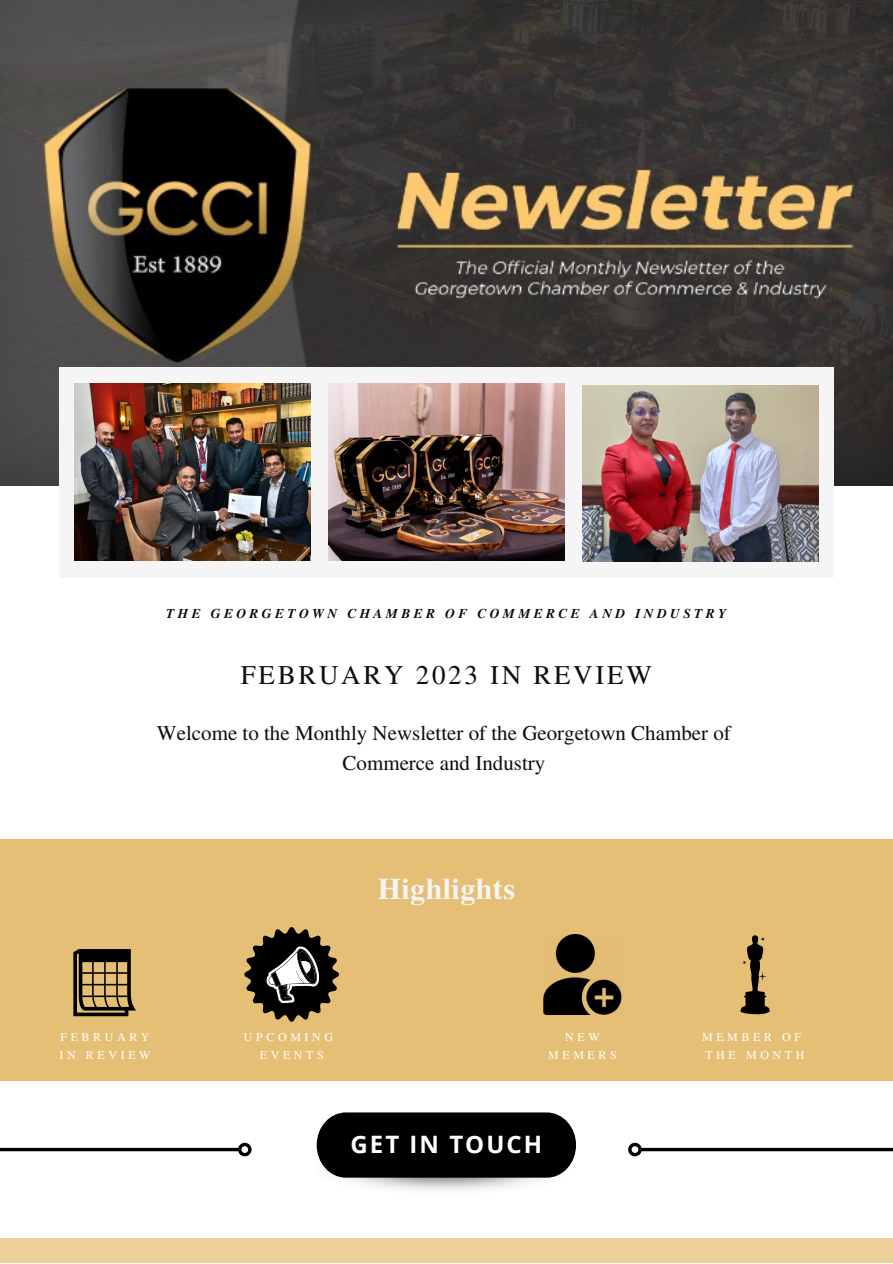
<style>
.page{position:relative;width:893px;height:1264px;background:#fff}
.page>*{position:absolute;margin:0;border:0;box-sizing:border-box;transform-origin:0 0}
.t1{font:700 30px "Te X Gyre Termes";letter-spacing:.015em;color:#f5f5f5}
.t2{font:27px "Te X Gyre Termes";letter-spacing:.1em;color:#0e0e0e}
.t3{font:700 24px "Open Sans";letter-spacing:.085em;color:#fff}
.t4{font:21px/30.3px "Te X Gyre Termes";color:#0e0e0e;text-align:center}
.t5{font:italic 700 13.5px "Te X Gyre Termes";letter-spacing:.25em;color:#0e0e0e}
.t6{font:12px/18px "Te X Gyre Termes";letter-spacing:.3em;color:#fff}
</style>
<div class="page">
<img style="left:0;top:0;width:892px;height:485px">
<div style="left:59px;top:367px;width:774px;height:210px;background:#f5f5f5"></div>
<img style="left:74px;top:384px;width:236px;height:176px">
<img style="left:328px;top:384px;width:236px;height:176px">
<img style="left:582px;top:385px;width:236px;height:177px">
<div style="left:0;top:839px;width:892px;height:241px;background:#e6bf76"></div>
<img style="left:340px;top:1177px;width:212px;height:14px">
<svg style="left:316px;top:1112px;width:260px;height:65px;background:#0e0e0e"></svg>
<svg style="left:644px;top:1147px;width:248px;height:4px"></svg>
<svg style="left:628px;top:1142px;width:16px;height:15px"></svg>
<svg style="left:0;top:1147px;width:235px;height:4px"></svg>
<svg style="left:235px;top:1142px;width:17px;height:15px"></svg>
<div style="left:0;top:1238px;width:892px;height:24px;background:#ecd09b"></div>
<svg style="left:73px;top:949px;width:63px;height:67px"></svg>
<svg style="left:244px;top:927px;width:95px;height:95px"></svg>
<img style="left:543px;top:934px;width:79px;height:80px">
<svg style="left:740px;top:935px;width:29px;height:79px"></svg>
<p class="t5" style="left:166px;top:603px;width:561px">THE GEORGETOWN CHAMBER OF COMMERCE AND INDUSTRY</p>
<p class="t2" style="left:241px;top:655px;width:412px">FEBRUARY 2023 IN REVIEW</p>
<p class="t4" style="left:157px;top:716px;width:575px">Welcome to the Monthly Newsletter of the Georgetown Chamber of<br>Commerce and Industry</p>
<h1 class="t1" style="left:377px;top:865px;width:139px">Highlights</h1>
<p class="t6" style="left:59px;top:1026px;width:93px">FEBRUARY<br>IN REVIEW</p>
<p class="t6" style="left:244px;top:1026px;width:91px;text-align:center">UPCOMING<br>EVENTS</p>
<p class="t6" style="left:548px;top:1027px;width:70px;text-align:center">NEW<br>MEMERS</p>
<p class="t6" style="left:702px;top:1027px;width:104px">MEMBER OF<br>THE MONTH</p>
<p class="t3" style="left:350px;top:1127px;width:193px">GET IN TOUCH</p>
</div>
